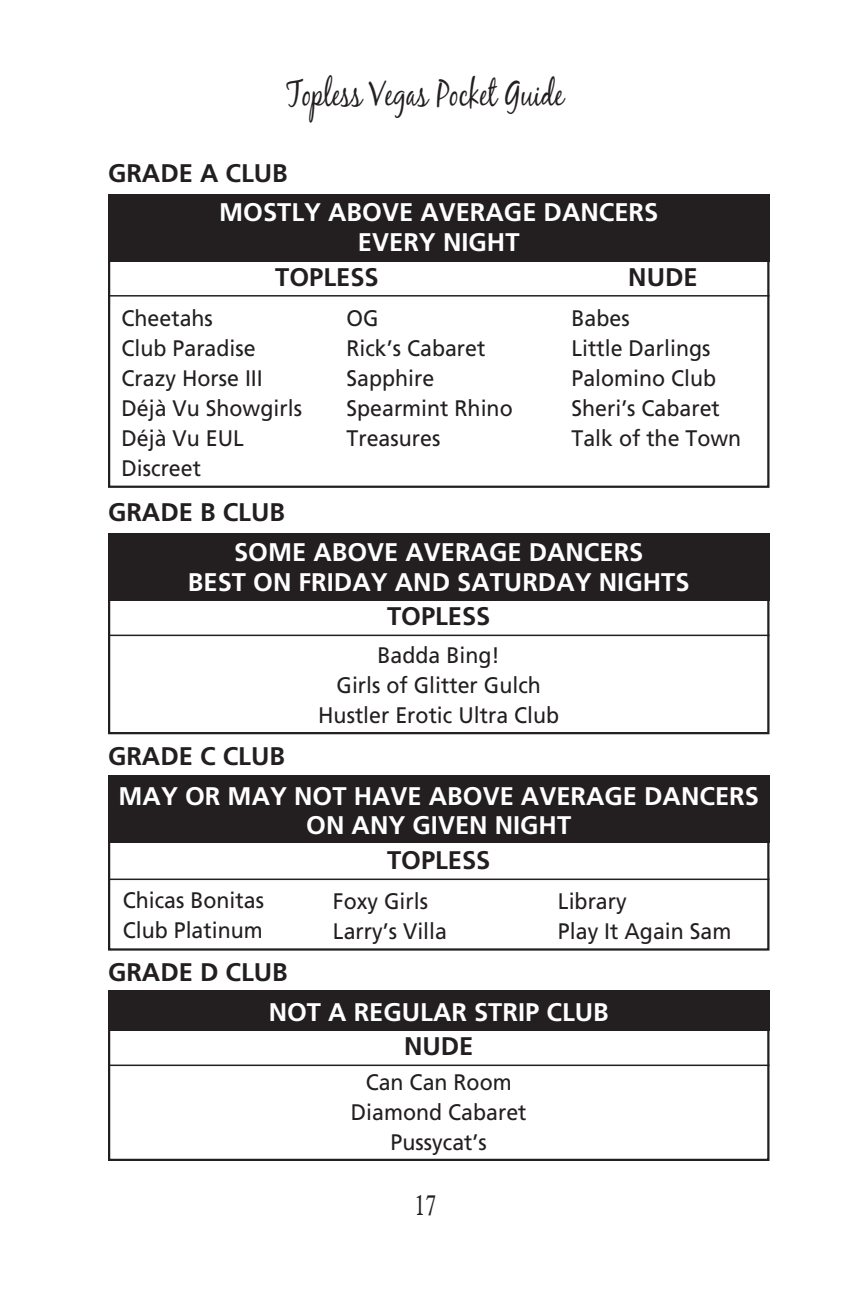
<style>
.page{position:relative;width:864px;height:1296px;background:#fff}
.page>*{position:absolute;margin:0;border:0;box-sizing:border-box;transform-origin:0 0}
.t1{font:36px "Black Jack";color:#231f20;scale:.75 1}
.t2{font:28.5px "Calisto";color:#231f20;scale:.75 1}
.t3{font:700 25.5px/30px "Frutiger";color:#fff;text-align:center}
.t4{font:700 25.5px "Frutiger";color:#231f20}
.t5{font:22.5px/30px "Frutiger";color:#231f20;scale:.95 1}
</style>
<div class="page">
<div style="left:108px;top:992px;width:662px;height:169px;border:2px solid #231f20"></div>
<div style="left:108px;top:990px;width:662px;height:41px;background:#231f20"></div>
<div style="left:108px;top:777px;width:662px;height:174px;border:2px solid #231f20"></div>
<div style="left:108px;top:776px;width:662px;height:67px;background:#231f20"></div>
<div style="left:108px;top:535px;width:662px;height:199px;border:2px solid #231f20"></div>
<div style="left:108px;top:533px;width:662px;height:67px;background:#231f20"></div>
<div style="left:108px;top:194px;width:662px;height:68px;background:#231f20"></div>
<hr style="left:108px;top:295px;width:662px;height:2px;background:#231f20">
<hr style="left:108px;top:635px;width:662px;height:1px;background:#231f20">
<hr style="left:108px;top:879px;width:662px;height:1px;background:#231f20">
<hr style="left:108px;top:1065px;width:662px;height:1px;background:#231f20">
<h1 class="t1" style="left:287px;top:71px;width:371px">Topless Vegas Pocket Guide</h1>
<p class="t4" style="left:108px;top:158px;width:181px">GRADE A CLUB</p>
<p class="t3" style="left:219px;top:197px;width:441px">MOSTLY ABOVE AVERAGE DANCERS<br>EVERY NIGHT</p>
<p class="t4" style="left:275px;top:262px;width:105px">TOPLESS</p>
<p class="t4" style="left:628px;top:262px;width:71px">NUDE</p>
<p class="t5" style="left:122px;top:303px;width:192px">Cheetahs<br>Club Paradise<br>Crazy Horse III<br>Déjà Vu Showgirls<br>Déjà Vu EUL<br>Discreet</p>
<p class="t5" style="left:346px;top:303px;width:177px">OG<br>Rick’s Cabaret<br>Sapphire<br>Spearmint Rhino<br>Treasures</p>
<p class="t5" style="left:571px;top:303px;width:180px">Babes<br>Little Darlings<br>Palomino Club<br>Sheri’s Cabaret<br>Talk of the Town</p>
<p class="t4" style="left:108px;top:498px;width:179px">GRADE B CLUB</p>
<p class="t3" style="left:188px;top:536px;width:503px">SOME ABOVE AVERAGE DANCERS<br>BEST ON FRIDAY AND SATURDAY NIGHTS</p>
<p class="t4" style="left:387px;top:602px;width:105px">TOPLESS</p>
<p class="t5" style="left:318px;top:640px;width:255px;text-align:center">Badda Bing!<br>Girls of Glitter Gulch<br>Hustler Erotic Ultra Club</p>
<p class="t4" style="left:108px;top:741px;width:179px">GRADE C CLUB</p>
<p class="t3" style="left:119px;top:780px;width:642px">MAY OR MAY NOT HAVE ABOVE AVERAGE DANCERS<br>ON ANY GIVEN NIGHT</p>
<p class="t4" style="left:387px;top:846px;width:105px">TOPLESS</p>
<p class="t5" style="left:123px;top:885px;width:150px">Chicas Bonitas<br>Club Platinum</p>
<p class="t5" style="left:333px;top:886px;width:122px">Foxy Girls<br>Larry’s Villa</p>
<p class="t5" style="left:558px;top:886px;width:184px">Library<br>Play It Again Sam</p>
<p class="t4" style="left:108px;top:957px;width:181px">GRADE D CLUB</p>
<p class="t3" style="left:269px;top:996px;width:342px">NOT A REGULAR STRIP CLUB</p>
<p class="t4" style="left:404px;top:1032px;width:71px">NUDE</p>
<p class="t5" style="left:351px;top:1067px;width:187px;text-align:center">Can Can Room<br>Diamond Cabaret<br>Pussycat’s</p>
<p class="t2" style="left:414px;top:1189px;width:31px">17</p>
</div>
